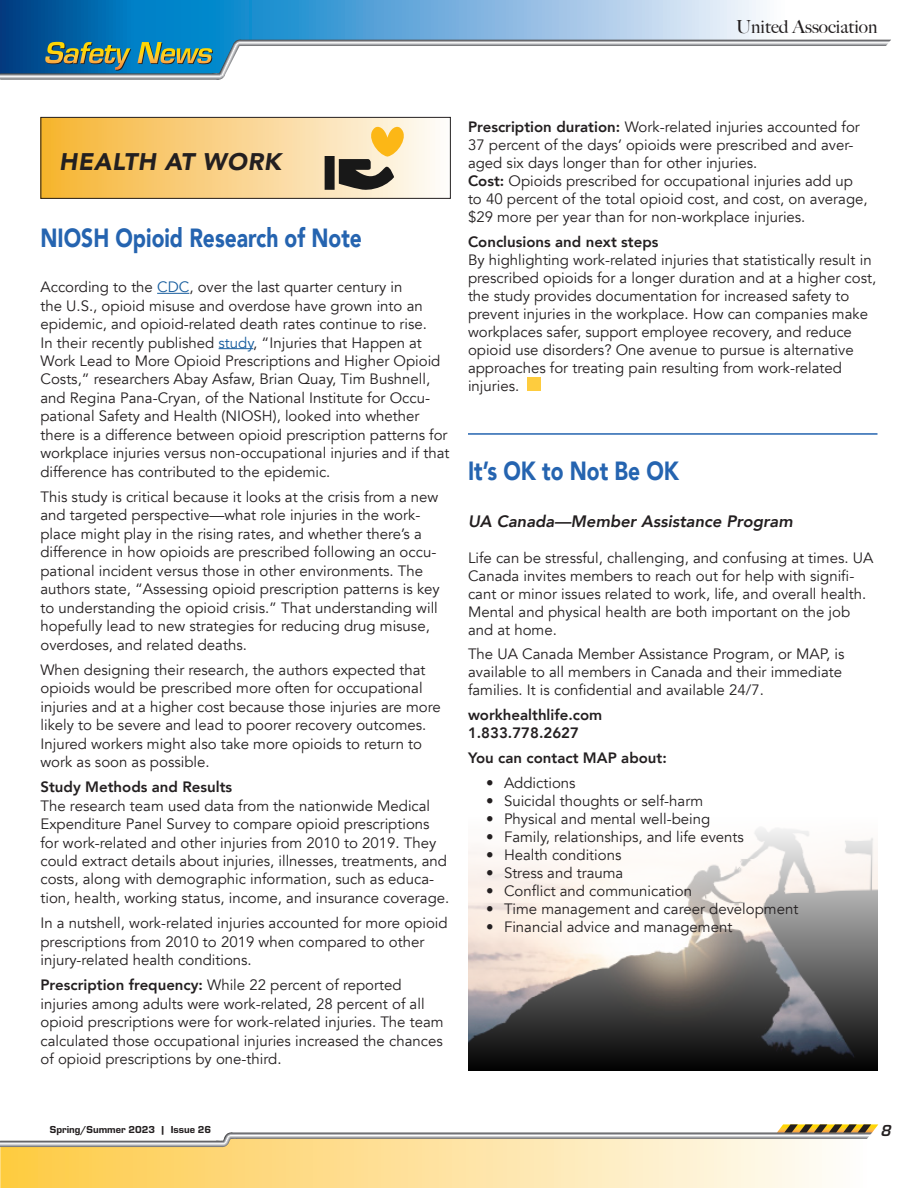
<style>
.page{position:relative;width:918px;height:1188px;background:#fff}
.page>*{position:absolute;margin:0;border:0;box-sizing:border-box;transform-origin:0 0}
.t1{font:900 26.25px "Avenir";color:#2564b0;scale:.8 1}
.t2{font:italic 900 24px "Avenir";letter-spacing:.025em;color:#231f20}
.t3{font:500 18px "Big Caslon";color:#231f20}
.Subtitle{font:italic 800 16.5px "Avenir";color:#231f20}
.t4{font:italic 700 16.5px "Eurostile";color:#231f20}
.Text{font:15px/18.5px "Avenir";color:#231f20}
.Bulleted_Text{font:15px "Avenir";color:#231f20}
.Text-2{font:800 15px "Avenir";color:#231f20}
.t5{font:10.5px "Eurostile Hea";color:#231f20}
.s1{color:#175d9e}
.s2{font-weight:800}
</style>
<div class="page">
<svg style="left:0;top:0;width:884px;height:40px;background:#72aed8"></svg>
<svg style="left:0;top:40px;width:891px;height:40px"></svg>
<svg style="left:0;top:1147px;width:826px;height:41px;background:#fee19b"></svg>
<svg style="left:0;top:1124px;width:878px;height:23px"></svg>
<img style="left:468px;top:827px;width:410px;height:244px">
<hr style="left:157px;top:293px;width:32px;height:1px;background:#175d9e">
<hr style="left:219px;top:348px;width:34px;height:1px;background:#175d9e">
<hr style="left:468px;top:433px;width:410px;height:2px;background:#2564b0">
<div style="left:528px;top:377px;width:13px;height:14px;background:#fecc3e"></div>
<div style="left:41px;top:117px;width:409px;height:81px;background:linear-gradient(to right,#f6b330,#fefbf9)"></div>
<div style="left:40px;top:117px;width:411px;height:82px;border:1px solid #231f20"></div>
<svg style="left:325px;top:125px;width:85px;height:66px;background:#c0ae88"></svg>
<p class="t3" style="left:736px;top:11px;width:143px">United Association</p>
<p class="t2" style="left:59px;top:142px;width:224px">HEALTH AT WORK</p>
<p class="t1" style="left:40px;top:215px;width:403px">NIOSH Opioid Research of Note</p>
<p class="Text" style="left:40px;top:278px;width:411px">According to the <span class="s1">CDC</span>, over the last quarter century in<br>the U.S., opioid misuse and overdose have grown into an epidemic, and opioid-related death rates continue to rise.<br>In their recently published <span class="s1">study</span>, “Injuries that Happen at Work Lead to More Opioid Prescriptions and Higher Opioid Costs,” researchers Abay Asfaw, Brian Quay, Tim Bushnell, and Regina Pana-Cryan, of the National Institute for Occu&shy;pational Safety and Health (NIOSH), looked into whether there is a difference between opioid prescription patterns for workplace injuries versus non-occupational injuries and if that difference has contributed to the epidemic.</p>
<p class="Text" style="left:40px;top:488px;width:401px">This study is critical because it looks at the crisis from a new and targeted perspective—what role injuries in the work&shy;place might play in the rising rates, and whether there’s a difference in how opioids are prescribed following an occu&shy;pational incident versus those in other environments. The authors state, “Assessing opioid prescription patterns is key to understanding the opioid crisis.” That understanding will hopefully lead to new strategies for reducing drug misuse, overdoses, and related deaths.</p>
<p class="Text" style="left:40px;top:661px;width:402px">When designing their research, the authors expected that opioids would be prescribed more often for occupational injuries and at a higher cost because those injuries are more likely to be severe and lead to poorer recovery outcomes.<br>Injured workers might also take more opioids to return to work as soon as possible.</p>
<p class="Text-2" style="left:40px;top:775px;width:193px">Study Methods and Results</p>
<p class="Text" style="left:40px;top:796px;width:410px">The research team used data from the nationwide Medical Expenditure Panel Survey to compare opioid prescriptions for work-related and other injuries from 2010 to 2019. They could extract details about injuries, illnesses, treatments, and costs, along with demographic information, such as educa&shy;tion, health, working status, income, and insurance coverage.</p>
<p class="Text" style="left:40px;top:914px;width:409px">In a nutshell, work-related injuries accounted for more opioid prescriptions from 2010 to 2019 when compared to other injury-related health conditions.</p>
<p class="Text" style="left:40px;top:976px;width:405px"><span class="s2">Prescription frequency:</span> While 22 percent of reported injuries among adults were work-related, 28 percent of all opioid prescriptions were for work-related injuries. The team calculated those occupational injuries increased the chances of opioid prescriptions by one-third.</p>
<p class="Text" style="left:468px;top:118px;width:393px;line-height:18px"><span class="s2">Prescription duration:</span> Work-related injuries accounted for<br>37 percent of the days’ opioids were prescribed and aver&shy;aged six days longer than for other injuries.</p>
<p class="Text" style="left:468px;top:172px;width:401px;line-height:18px"><span class="s2">Cost:</span> Opioids prescribed for occupational injuries add up to 40 percent of the total opioid cost, and cost, on average, $29 more per year than for non-workplace injuries.</p>
<p class="Text-2" style="left:468px;top:230px;width:192px">Conclusions and next steps</p>
<p class="Text" style="left:468px;top:251px;width:410px;line-height:18px">By highlighting work-related injuries that statistically result in prescribed opioids for a longer duration and at a higher cost, the study provides documentation for increased safety to prevent injuries in the workplace. How can companies make workplaces safer, support employee recovery, and reduce opioid use disorders? One avenue to pursue is alternative approaches for treating pain resulting from work-related injuries.</p>
<p class="t1" style="left:468px;top:448px;width:265px">It’s OK to Not Be OK</p>
<p class="Subtitle" style="left:468px;top:511px;width:326px">UA Canada—Member Assistance Program</p>
<p class="Text" style="left:468px;top:549px;width:407px;line-height:18px">Life can be stressful, challenging, and confusing at times. UA Canada invites members to reach out for help with signifi&shy;cant or minor issues related to work, life, and overall health.<br>Mental and physical health are both important on the job and at home.</p>
<p class="Text" style="left:468px;top:645px;width:378px;line-height:18px">The UA Canada Member Assistance Program, or MAP, is available to all members in Canada and their immediate families. It is confidential and available 24/7.</p>
<p class="Text-2" style="left:468px;top:703px;width:136px">workhealthlife.com</p>
<p class="Text-2" style="left:468px;top:721px;width:113px">1.833.778.2627</p>
<p class="Text-2" style="left:468px;top:746px;width:200px">You can contact MAP about:</p>
<p class="Bulleted_Text" style="left:486px;top:773px;width:91px">• Addictions</p>
<p class="Bulleted_Text" style="left:486px;top:791px;width:219px">• Suicidal thoughts or self-harm</p>
<p class="Bulleted_Text" style="left:486px;top:809px;width:226px">• Physical and mental well-being</p>
<p class="Bulleted_Text" style="left:486px;top:827px;width:259px">• Family, relationships, and life events</p>
<p class="Bulleted_Text" style="left:486px;top:845px;width:137px">• Health conditions</p>
<p class="Bulleted_Text" style="left:486px;top:863px;width:139px">• Stress and trauma</p>
<p class="Bulleted_Text" style="left:486px;top:881px;width:208px">• Conflict and communication</p>
<p class="Bulleted_Text" style="left:486px;top:899px;width:314px">• Time management and career development</p>
<p class="Bulleted_Text" style="left:486px;top:917px;width:248px">• Financial advice and management</p>
<p class="t5" style="left:50px;top:1123px;width:163px">Spring/Summer 2023 | Issue 26</p>
<p class="t4" style="left:881px;top:1120px;width:12px">8</p>
</div>
